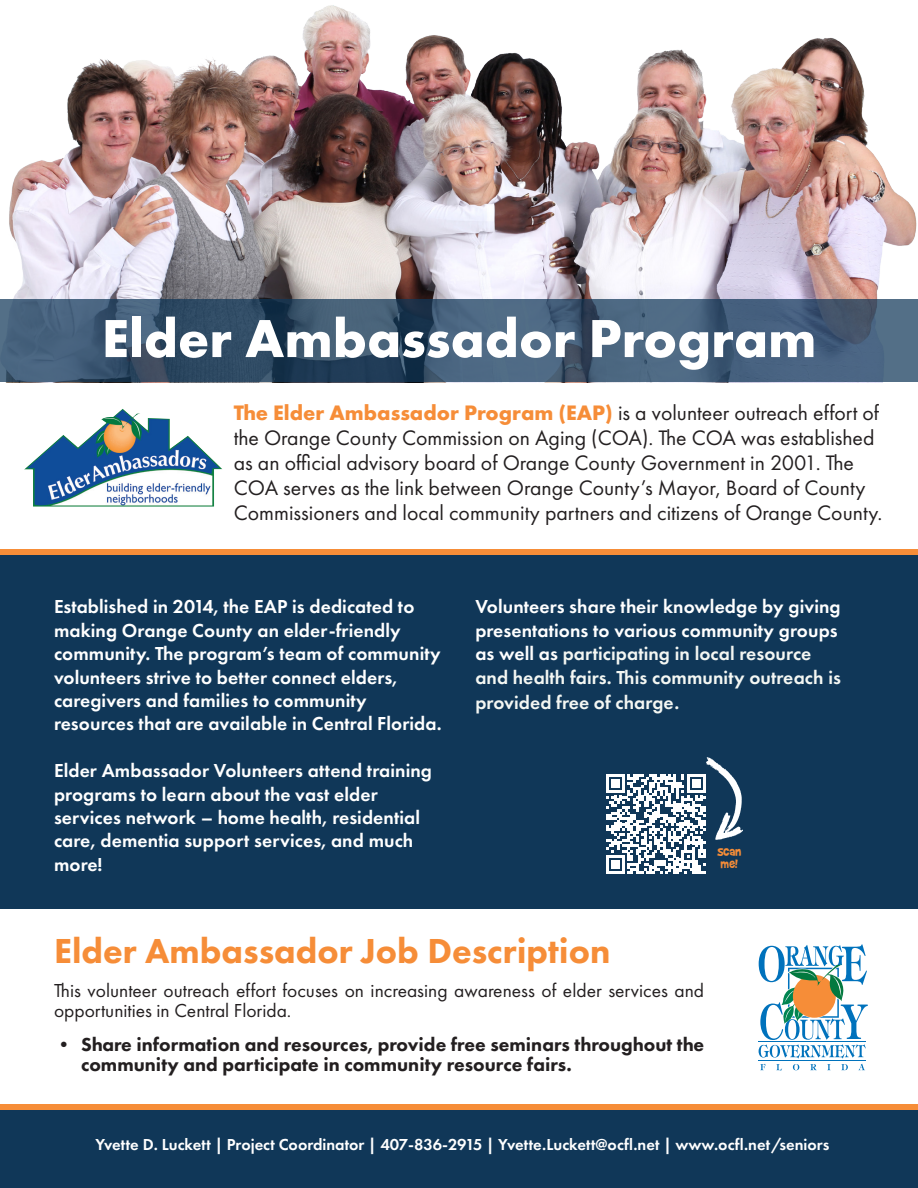
<style>
.page{position:relative;width:918px;height:1188px;background:#fff}
.page>*{position:absolute;margin:0;border:0;box-sizing:border-box;transform-origin:0 0}
.Heading_2{font:700 55.5px "Futura PT";color:#fff}
.Text_Centered{font:800 36px "Futura PT";color:#f68d38}
.Heading_2-2{font:21.75px/25px "Futura PT";color:#231f20}
.t1{font:600 19.5px/23.4px "Futura PT";letter-spacing:.005em;color:#fff}
.t2{font:800 19.5px/19.5px "Futura PT";color:#231f20}
.Text_Centered-2{font:19.5px/19.5px "Futura PT";color:#231f20}
.t3{font:600 19.5px "Futura PT";letter-spacing:.005em;color:#f4f7f3}
.Text_Centered-3{font:600 16.5px "Futura PT";color:#fff}
.Subheder_Small{font:13.5px/12px "Brady Bunch Remastered";color:#f68d38}
.s1{font-weight:700;color:#f68d38}
.s2{color:#f4f7f3}
</style>
<div class="page">
<div style="left:0;top:1104px;width:918px;height:67px;background:#f68d38"></div>
<div style="left:0;top:549px;width:918px;height:68px;background:#f68d38"></div>
<div style="left:0;top:1110px;width:918px;height:78px;background:#103758"></div>
<div style="left:0;top:555px;width:918px;height:354px;background:#103758"></div>
<img style="left:9px;top:5px;width:908px;height:294px">
<svg style="left:759px;top:944px;width:109px;height:127px"></svg>
<svg style="left:0;top:299px;width:918px;height:83px;background:#3f5a74"></svg>
<img style="left:24px;top:409px;width:198px;height:98px">
<svg style="left:606px;top:757px;width:137px;height:117px"></svg>
<p class="Heading_2" style="left:102px;top:303px;width:716px">Elder Ambassador Program</p>
<p class="Heading_2-2" style="left:234px;top:400px;width:650px"><span class="s1">The Elder Ambassador Program (EAP)</span> is a volunteer outreach effort of the Orange County Commission on Aging (COA). The COA was established as an official advisory board of Orange County Government in 2001. The COA serves as the link between Orange County’s Mayor, Board of County Commissioners and local community partners and citizens of Orange County.</p>
<p class="t1" style="left:54px;top:595px;width:389px">Established in 2014, the EAP is dedicated to making Orange County an elder-friendly community. The program’s team of community volunteers strive to better connect elders, caregivers and families to community resources that are available in Central Florida.</p>
<p class="t1" style="left:54px;top:759px;width:380px">Elder Ambassador Volunteers attend training programs to learn about the vast elder services network – home health, residential care, dementia support services, and much more!</p>
<p class="t1" style="left:475px;top:595px;width:367px">Volunteers share their knowledge by giving presentations to various community groups as well as <span class="s2">participating in local resource and health fairs. This community outreach is</span></p>
<p class="t3" style="left:475px;top:690px;width:206px">provided free of charge.</p>
<p class="Subheder_Small" style="left:717px;top:846px;width:25px">Scan me!</p>
<p class="Text_Centered" style="left:54px;top:928px;width:558px">Elder Ambassador Job Description</p>
<p class="Text_Centered-2" style="left:54px;top:981px;width:652px">This volunteer outreach effort focuses on increasing awareness of elder services and opportunities in Central Florida.</p>
<p class="t2" style="left:81px;top:1034px;width:625px;text-indent:-27px">• Share information and resources, provide free seminars throughout the community and participate in community resource fairs.</p>
<p class="Text_Centered-3" style="left:95px;top:1134px;width:735px">Yvette D. Luckett | Project Coordinator | 407-836-2915 | Yvette.Luckett@ocfl.net | www.ocfl.net /seniors</p>
</div>
